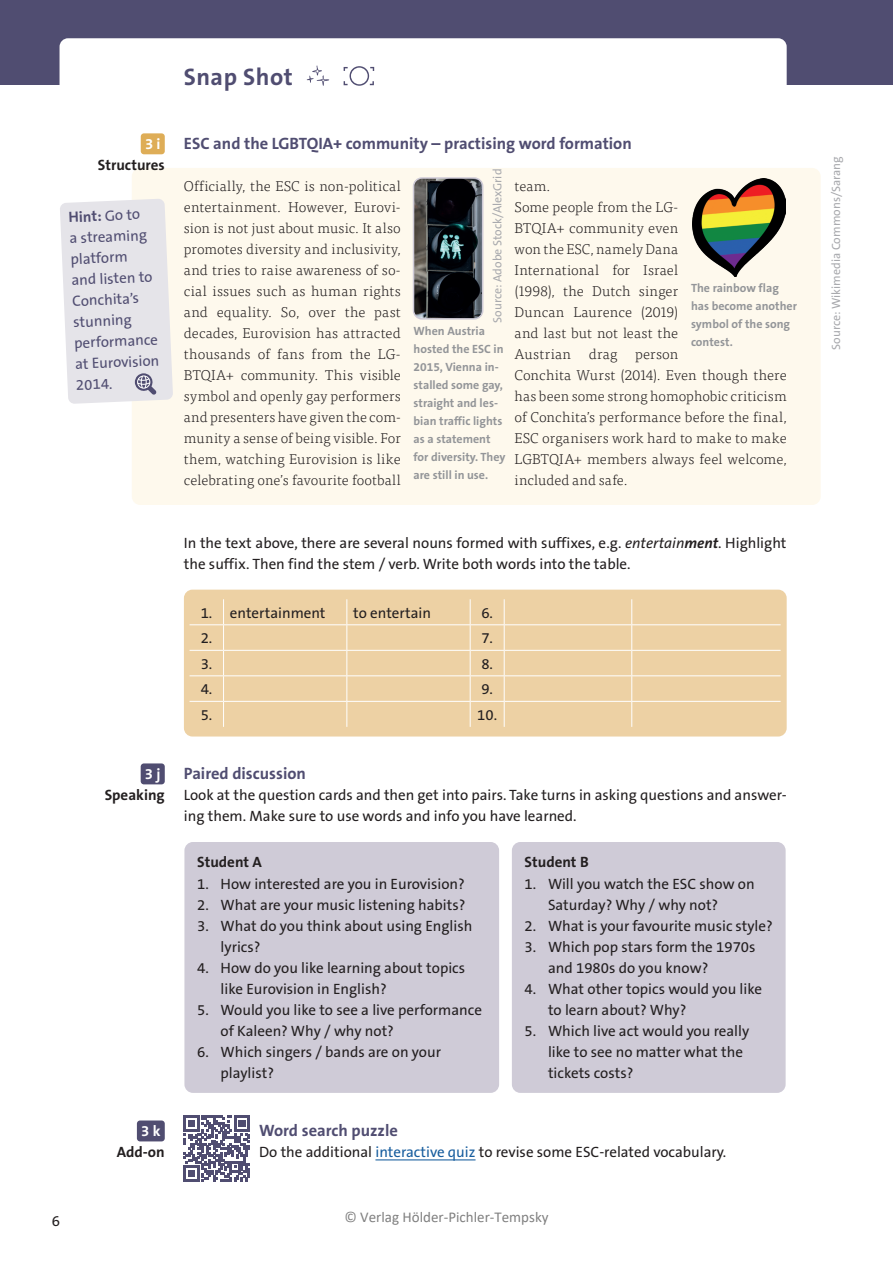
<style>
.page{position:relative;width:893px;height:1263px;background:#fff}
.page>*{position:absolute;margin:0;border:0;box-sizing:border-box;transform-origin:0 0}
.t1{font:700 24px "The Sans B7";letter-spacing:.02em;color:#504d71}
.t2{font:700 16.5px "The Sans B7";color:#504d71}
.t3{font:15px/21px "The Sans B5 Plain";color:#231f20}
.t4{font:15px/21px "The Sans B5 Plain";color:#504d71}
.t5{font:700 15px "The Sans B7";color:#231f20}
.t6{font:15px "Calibri";color:#808080}
.t7{font:700 15px "The Sans B7";color:#504d71}
.t8{font:700 15px "The Sans B7";color:#fff}
.t9{font:300 14.25px/21px "Tisa OT";letter-spacing:.01em;color:#231f20;text-align:justify}
.t10{font:700 12px/18px "The Sans B7";color:#939598}
.t11{font:12px "The Sans B5 Plain";letter-spacing:-.005em;color:#a8a9ad}
.s1{font-family:"The Sans B5 Plain";font-weight:400}
.s2{font-style:italic}
.s3{font-family:"The Sans B7";font-weight:700;font-style:italic}
.s4{color:#175d9e}
</style>
<div class="page">
<div style="left:0;top:0;width:893px;height:85px;background:#504d71"></div>
<div style="left:60px;top:38px;width:727px;height:48px;background:#fff"></div>
<div style="left:132px;top:168px;width:689px;height:337px;background:#fef9ed;border-radius:9px"></div>
<div style="left:141px;top:133px;width:24px;height:21px;background:#dead57;border-radius:3px"></div>
<div style="left:141px;top:763px;width:24px;height:21px;background:#504d71;border-radius:3px"></div>
<div style="left:137px;top:1120px;width:28px;height:21px;background:#504d71;border-radius:3px"></div>
<hr style="left:375px;top:1159px;width:101px;height:1px;background:#175d9e">
<div style="left:184px;top:590px;width:603px;height:146px;background:#edd1a4;border-radius:9px"></div>
<hr style="left:190px;top:624px;width:34px;height:1px;background:#fff">
<hr style="left:224px;top:624px;width:123px;height:1px;background:#fff">
<hr style="left:347px;top:624px;width:123px;height:1px;background:#fff">
<hr style="left:470px;top:624px;width:34px;height:1px;background:#fff">
<hr style="left:504px;top:624px;width:128px;height:1px;background:#fff">
<hr style="left:632px;top:624px;width:149px;height:1px;background:#fff">
<hr style="left:190px;top:650px;width:34px;height:1px;background:#fff">
<hr style="left:224px;top:650px;width:123px;height:1px;background:#fff">
<hr style="left:347px;top:650px;width:123px;height:1px;background:#fff">
<hr style="left:470px;top:650px;width:34px;height:1px;background:#fff">
<hr style="left:504px;top:650px;width:128px;height:1px;background:#fff">
<hr style="left:632px;top:650px;width:149px;height:1px;background:#fff">
<hr style="left:190px;top:675px;width:34px;height:1px;background:#fff">
<hr style="left:224px;top:675px;width:123px;height:1px;background:#fff">
<hr style="left:347px;top:675px;width:123px;height:1px;background:#fff">
<hr style="left:470px;top:675px;width:34px;height:1px;background:#fff">
<hr style="left:504px;top:675px;width:128px;height:1px;background:#fff">
<hr style="left:632px;top:675px;width:149px;height:1px;background:#fff">
<hr style="left:190px;top:701px;width:34px;height:1px;background:#fff">
<hr style="left:224px;top:701px;width:123px;height:1px;background:#fff">
<svg style="left:223px;top:599px;width:1px;height:128px"></svg>
<hr style="left:347px;top:701px;width:123px;height:1px;background:#fff">
<svg style="left:346px;top:599px;width:1px;height:128px"></svg>
<hr style="left:470px;top:701px;width:34px;height:1px;background:#fff">
<svg style="left:470px;top:599px;width:1px;height:128px"></svg>
<hr style="left:504px;top:701px;width:128px;height:1px;background:#fff">
<svg style="left:504px;top:599px;width:1px;height:128px"></svg>
<hr style="left:632px;top:701px;width:149px;height:1px;background:#fff">
<svg style="left:631px;top:599px;width:1px;height:128px"></svg>
<img style="left:416px;top:180px;width:67px;height:137px">
<div style="left:413px;top:177px;width:70px;height:143px;border:2px solid #cfcbd7;border-radius:9px"></div>
<img style="left:692px;top:179px;width:94px;height:98px">
<div style="left:184px;top:842px;width:315px;height:251px;background:#cfcbd7;border-radius:9px"></div>
<div style="left:512px;top:842px;width:274px;height:251px;background:#cfcbd7;border-radius:9px"></div>
<svg style="left:183px;top:1115px;width:67px;height:67px"></svg>
<svg style="left:60px;top:199px;width:113px;height:205px;background:#e6e4e9"></svg>
<h1 class="t1" style="left:184px;top:64px;width:110px">Snap Shot</h1>
<p class="t8" style="left:145px;top:136px;width:17px">3 i</p>
<p class="t5" style="left:98px;top:157px;width:68px">Structures</p>
<p class="t7" style="left:68px;top:209px;width:73px;rotate:-3deg">Hint: <span class="s1">Go to</span></p>
<p class="t4" style="left:68px;top:228px;width:86px;rotate:-3deg">a streaming platform and listen to<br>Conchita’s stunning performance at Eurovision<br>2014.</p>
<p class="t2" style="left:184px;top:134px;width:449px">ESC and the LGBTQIA+ community – practising word formation</p>
<p class="t9" style="left:184px;top:175px;width:218px">Officially, the ESC is non-political entertainment. However, Eurovi&shy;sion is not just about music. It also promotes diversity and inclusivity, and tries to raise awareness of so&shy;cial issues such as human rights and equality. So, over the past decades, Eurovision has attracted thousands of fans from the LG-BTQIA+ community. This visible symbol and openly gay performers and presenters have given the com&shy;munity a sense of being visible. For them, watching Eurovision is like celebrating one’s favourite football</p>
<p class="t9" style="left:514px;top:175px;width:274px;text-align:left">team.<br>Some people from the LG-<br>BTQIA+ community even<br>won the ESC, namely Dana<br>International for Israel<br>(1998), the Dutch singer<br>Duncan Laurence (2019)<br>and last but not least the<br>Austrian drag person<br>Conchita Wurst (2014). Even though there has been some strong homophobic criticism of Conchita’s performance before the final,<br>ESC organisers work hard to make to make<br>LGBTQIA+ members always feel welcome, included and safe.</p>
<p class="t11" style="left:491px;top:323px;width:155px;rotate:-90deg">Source: Adobe Stock/AlexGrid</p>
<p class="t10" style="left:691px;top:280px;width:107px">The rainbow flag has become another symbol of the song contest.</p>
<p class="t10" style="left:414px;top:322px;width:93px">When Austria hosted the ESC in<br>2015, Vienna in&shy;stalled some gay, straight and les&shy;bian traffic lights as a statement for diversity. They are still in use.</p>
<p class="t3" style="left:184px;top:533px;width:604px">In the text above, there are several nouns formed with suffixes, e.g. <span class="s2">entertain</span><span class="s3">ment</span>. Highlight the suffix. Then find the stem / verb. Write both words into the table.</p>
<p class="t3" style="left:201px;top:602px;width:126px">1. entertainment</p>
<p class="t3" style="left:353px;top:602px;width:79px">to entertain</p>
<p class="t3" style="left:481px;top:602px;width:13px">6.</p>
<p class="t3" style="left:201px;top:628px;width:13px">2.</p>
<p class="t3" style="left:481px;top:628px;width:13px">7.</p>
<p class="t3" style="left:201px;top:653px;width:13px">3.</p>
<p class="t3" style="left:481px;top:653px;width:13px">8.</p>
<p class="t3" style="left:201px;top:679px;width:13px">4.</p>
<p class="t3" style="left:481px;top:679px;width:13px">9.</p>
<p class="t3" style="left:201px;top:705px;width:13px">5.</p>
<p class="t3" style="left:477px;top:705px;width:21px">10.</p>
<p class="t8" style="left:145px;top:766px;width:17px">3 j</p>
<p class="t5" style="left:105px;top:787px;width:62px">Speaking</p>
<p class="t2" style="left:184px;top:764px;width:124px">Paired discussion</p>
<p class="t3" style="left:184px;top:785px;width:604px">Look at the question cards and then get into pairs. Take turns in asking questions and answer&shy;ing them. Make sure to use words and info you have learned.</p>
<p class="t5" style="left:197px;top:854px;width:66px">Student A</p>
<p class="t3" style="left:197px;top:873px;width:269px">1. How interested are you in Eurovision?</p>
<p class="t3" style="left:197px;top:894px;width:270px">2. What are your music listening habits?</p>
<p class="t3" style="left:221px;top:915px;width:253px;text-indent:-23px">3. What do you think about using English lyrics?</p>
<p class="t3" style="left:221px;top:957px;width:246px;text-indent:-23px">4. How do you like learning about topics like Eurovision in English?</p>
<p class="t3" style="left:221px;top:999px;width:263px;text-indent:-23px">5. Would you like to see a live performance of Kaleen? Why / why not?</p>
<p class="t3" style="left:221px;top:1041px;width:222px;text-indent:-23px">6. Which singers / bands are on your playlist?</p>
<p class="t5" style="left:525px;top:854px;width:66px">Student B</p>
<p class="t3" style="left:548px;top:873px;width:208px;text-indent:-23px">1. Will you watch the ESC show on<br>Saturday? Why / why not?</p>
<p class="t3" style="left:525px;top:915px;width:250px">2. What is your favourite music style?</p>
<p class="t3" style="left:548px;top:936px;width:209px;text-indent:-23px">3. Which pop stars form the 1970s and 1980s do you know?</p>
<p class="t3" style="left:548px;top:978px;width:216px;text-indent:-23px">4. What other topics would you like to learn about? Why?</p>
<p class="t3" style="left:548px;top:1020px;width:203px;text-indent:-23px">5. Which live act would you really like to see no matter what the tickets costs?</p>
<p class="t8" style="left:141px;top:1123px;width:21px">3 k</p>
<p class="t5" style="left:117px;top:1144px;width:49px">Add-on</p>
<p class="t2" style="left:259px;top:1121px;width:140px">Word search puzzle</p>
<p class="t3" style="left:259px;top:1142px;width:469px">Do the additional <span class="s4">interactive quiz</span> to revise some ESC-related vocabulary.</p>
<p class="t3" style="left:52px;top:1211px;width:10px">6</p>
<p class="t6" style="left:344px;top:1206px;width:206px">© Verlag Hölder-Pichler-Tempsky</p>
<p class="t11" style="left:830px;top:350px;width:195px;rotate:-90deg">Source: Wikimedia Commons/Sarang</p>
</div>
